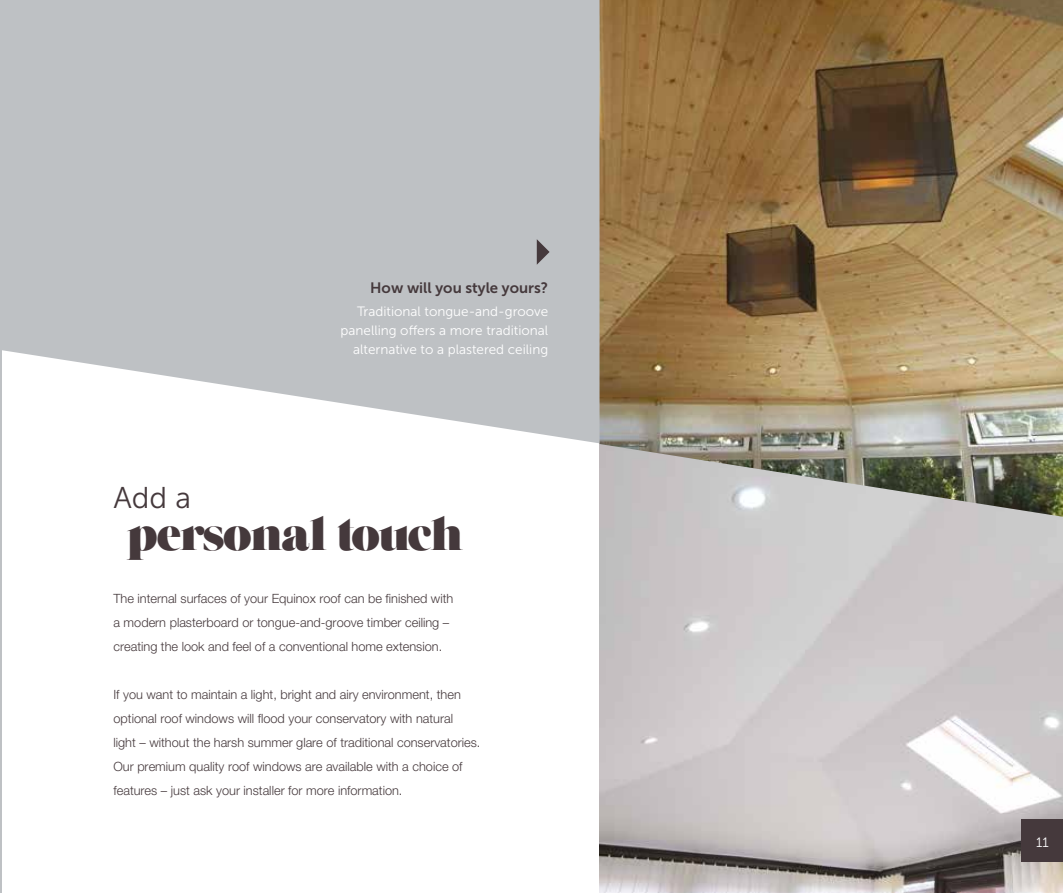
<style>
.page{position:relative;width:1063px;height:893px;background:#fff}
.page>*{position:absolute;margin:0;border:0;box-sizing:border-box;transform-origin:0 0}
.t1{font:45px "Grumpy Black 88";letter-spacing:-.025em;color:#45393c}
.t2{font:30px "Museo Sans 300";color:#45393c}
.t3{font:15px "Museo Sans 700";color:#45393c}
.t4{font:13.5px/19.2px "Museo Sans 300";color:#fff;text-align:right}
.t5{font:300 12.75px/24px "Helvetica Neue LT Std";color:#45393c}
</style>
<div class="page">
<hr style="left:0;top:0;width:1px;height:893px;background:#bec1c4">
<img style="left:600px;top:517px;width:463px;height:376px">
<svg style="left:1px;top:0;width:599px;height:516px;fill:#bec1c4"></svg>
<div style="left:1022px;top:819px;width:41px;height:43px;background:#45393c"></div>
<img style="left:600px;top:0;width:463px;height:517px">
<svg style="left:537px;top:239px;width:13px;height:26px"></svg>
<p class="t3" style="left:370px;top:280px;width:180px">How will you style yours?</p>
<p class="t4" style="left:341px;top:302px;width:209px">Traditional tongue-and-groove panelling offers a more traditional alternative to a plastered ceiling</p>
<h2 class="t2" style="left:113px;top:482px;width:79px">Add a</h2>
<h1 class="t1" style="left:127px;top:509px;width:338px">personal touch</h1>
<p class="t5" style="left:113px;top:586px;width:341px">The internal surfaces of your Equinox roof can be finished with a modern plasterboard or tongue-and-groove timber ceiling – creating the look and feel of a conventional home extension.</p>
<p class="t5" style="left:113px;top:682px;width:368px">If you want to maintain a light, bright and airy environment, then optional roof windows will flood your conservatory with natural<br>light – without the harsh summer glare of traditional conservatories.<br>Our premium quality roof windows are available with a choice of features – just ask your installer for more information.</p>
<p class="t4" style="left:1036px;top:833px;width:14px">11</p>
</div>
